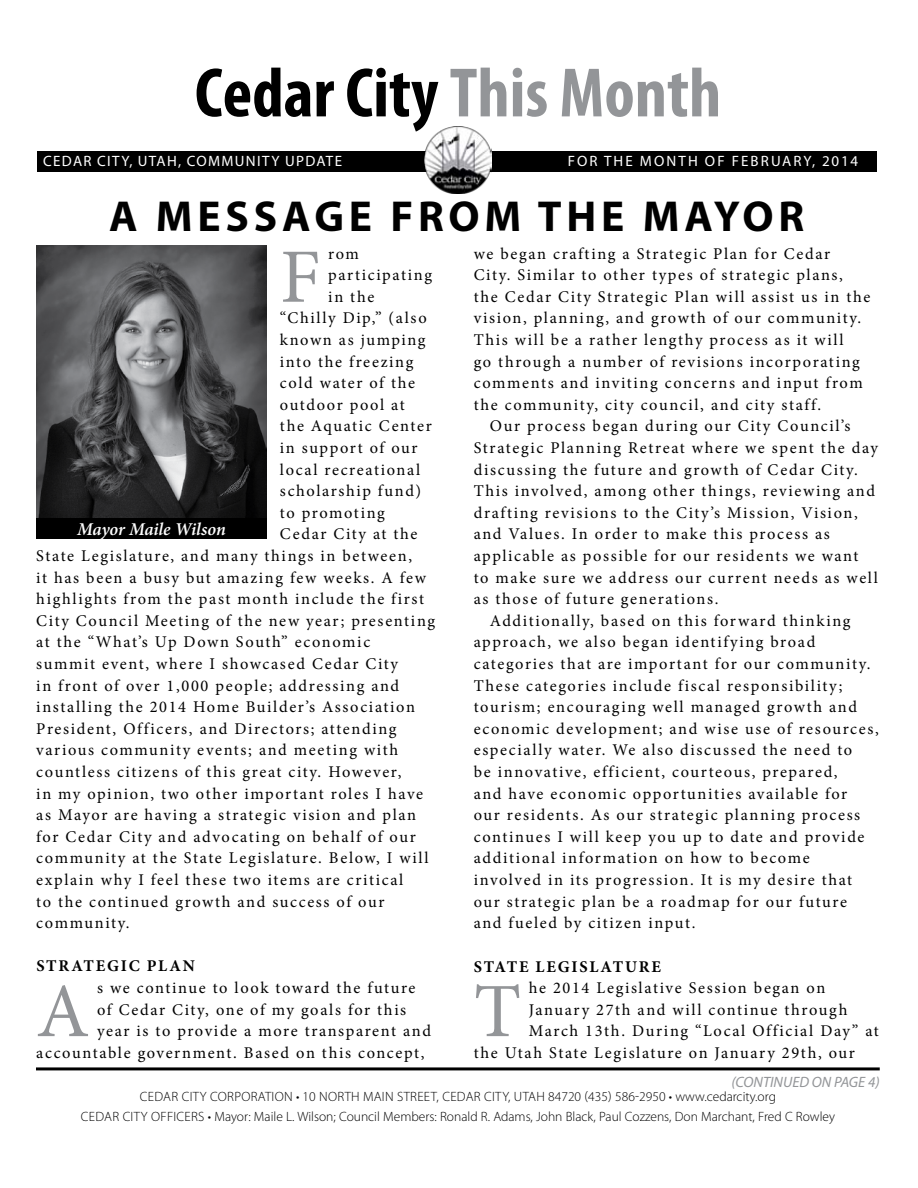
<style>
.page{position:relative;width:918px;height:1188px;background:#fff}
.page>*{position:absolute;margin:0;border:0;box-sizing:border-box;transform-origin:0 0}
.t1{font:76.8px "Minion Pro";color:#939598}
.t2{font:700 condensed 70.5px "Myriad Pro";color:#000}
.t3{font:700 43.5px "Myriad Pro";letter-spacing:.11em;color:#000}
.t4{font:italic 600 18px "Minion Pro";letter-spacing:-.005em;color:#fff}
.t5{font:16.35px/21.6px "Minion Pro";letter-spacing:.1em;color:#000}
.t6{font:700 16.35px "Minion Pro";letter-spacing:.11em;color:#000}
.t7{font:15px "Myriad Pro";letter-spacing:.1em;color:#fff}
.t8{font:15px "Myriad Pro";letter-spacing:.14em;color:#fff}
.t9{font:italic 15px "Myriad Pro";color:#939598}
.t10{font:300 13.5px/19.5px "Myriad Pro";color:#000}
.t11{font:300 13.5px "Myriad Pro";letter-spacing:.02em;color:#000}
.s1{color:#939598}
</style>
<div class="page">
<div style="left:38px;top:152px;width:839px;height:20px;background:#000"></div>
<hr style="left:36px;top:1067px;width:844px;height:3px;background:#000">
<img style="left:36px;top:245px;width:230px;height:274px">
<div style="left:36px;top:519px;width:231px;height:20px;background:#000"></div>
<img style="left:424px;top:126px;width:68px;height:68px">
<h2 class="t2" style="left:195px;top:49px;width:528px">Cedar City <span class="s1">This Month</span></h2>
<p class="t7" style="left:43px;top:153px;width:300px">CEDAR CITY, UTAH, COMMUNITY UPDATE</p>
<p class="t8" style="left:568px;top:153px;width:292px">FOR THE MONTH OF FEBRUARy, 2014</p>
<h3 class="t3" style="left:109px;top:192px;width:697px">A MESSAGE FROM THE MAYOR</h3>
<h1 class="t1" style="left:280px;top:226px;width:42px">F</h1>
<p class="t5" style="left:328px;top:243px;width:32px">rom</p>
<p class="t5" style="left:328px;top:264px;width:105px">participating</p>
<p class="t5" style="left:328px;top:286px;width:47px">in the</p>
<p class="t5" style="left:280px;top:307px;width:148px">“Chilly Dip,” (also</p>
<p class="t5" style="left:280px;top:329px;width:147px">known as jumping</p>
<p class="t5" style="left:280px;top:351px;width:135px">into the freezing</p>
<p class="t5" style="left:280px;top:372px;width:137px">cold water of the</p>
<p class="t5" style="left:280px;top:394px;width:126px">outdoor pool at</p>
<p class="t5" style="left:280px;top:415px;width:153px">the Aquatic Center</p>
<p class="t5" style="left:280px;top:437px;width:139px">in support of our</p>
<p class="t5" style="left:280px;top:459px;width:142px">local recreational</p>
<p class="t5" style="left:280px;top:480px;width:143px">scholarship fund)</p>
<p class="t5" style="left:280px;top:502px;width:106px">to promoting</p>
<p class="t5" style="left:280px;top:523px;width:139px">Cedar City at the</p>
<p class="t5" style="left:36px;top:545px;width:377px">State Legislature, and many things in between,</p>
<p class="t5" style="left:36px;top:567px;width:391px">it has been a busy but amazing few weeks. A few</p>
<p class="t5" style="left:36px;top:588px;width:389px">highlights from the past month include the first</p>
<p class="t5" style="left:36px;top:610px;width:400px">City Council Meeting of the new year; presenting</p>
<p class="t5" style="left:36px;top:631px;width:335px">at the “What’s Up Down South” economic</p>
<p class="t5" style="left:36px;top:653px;width:363px">summit event, where I showcased Cedar City</p>
<p class="t5" style="left:36px;top:675px;width:364px">in front of over 1,000 people; addressing and</p>
<p class="t5" style="left:36px;top:696px;width:380px">installing the 2014 Home Builder’s Association</p>
<p class="t5" style="left:36px;top:718px;width:362px">President, Officers, and Directors; attending</p>
<p class="t5" style="left:36px;top:740px;width:363px">various community events; and meeting with</p>
<p class="t5" style="left:36px;top:761px;width:367px">countless citizens of this great city. However,</p>
<p class="t5" style="left:36px;top:783px;width:388px">in my opinion, two other important roles I have</p>
<p class="t5" style="left:36px;top:804px;width:381px">as Mayor are having a strategic vision and plan</p>
<p class="t5" style="left:36px;top:826px;width:381px">for Cedar City and advocating on behalf of our</p>
<p class="t5" style="left:36px;top:848px;width:394px">community at the State Legislature. Below, I will</p>
<p class="t5" style="left:36px;top:869px;width:369px">explain why I feel these two items are critical</p>
<p class="t5" style="left:36px;top:891px;width:350px">to the continued growth and success of our</p>
<p class="t5" style="left:36px;top:912px;width:95px">community.</p>
<p class="t6" style="left:36px;top:955px;width:160px">STRATEGIC PLAN</p>
<h1 class="t1" style="left:36px;top:960px;width:55px">A</h1>
<p class="t5" style="left:97px;top:977px;width:320px">s we continue to look toward the future</p>
<p class="t4" style="left:77px;top:517px;width:150px">Mayor Maile Wilson</p>
<p class="t5" style="left:97px;top:999px;width:311px">of Cedar City, one of my goals for this</p>
<p class="t5" style="left:97px;top:1020px;width:335px">year is to provide a more transparent and</p>
<p class="t5" style="left:36px;top:1042px;width:390px">accountable government. Based on this concept,</p>
<p class="t5" style="left:474px;top:243px;width:398px">we began crafting a Strategic Plan for Cedar City. Similar to other types of strategic plans, the Cedar City Strategic Plan will assist us in the vision, planning, and growth of our community.<br>This will be a rather lengthy process as it will<br>go through a number of revisions incorporating comments and inviting concerns and input from the community, city council, and city staff.</p>
<p class="t5" style="left:490px;top:415px;width:362px">Our process began during our City Council’s</p>
<p class="t5" style="left:474px;top:437px;width:406px">Strategic Planning Retreat where we spent the day</p>
<p class="t5" style="left:474px;top:459px;width:386px">discussing the future and growth of Cedar City.</p>
<p class="t5" style="left:474px;top:480px;width:403px">This involved, among other things, reviewing and</p>
<p class="t5" style="left:474px;top:502px;width:386px">drafting revisions to the City’s Mission, Vision,</p>
<p class="t5" style="left:474px;top:523px;width:358px">and Values. In order to make this process as</p>
<p class="t5" style="left:474px;top:545px;width:386px">applicable as possible for our residents we want</p>
<p class="t5" style="left:474px;top:567px;width:406px">to make sure we address our current needs as well</p>
<p class="t5" style="left:474px;top:588px;width:246px">as those of future generations.</p>
<p class="t5" style="left:490px;top:610px;width:362px">Additionally, based on this forward thinking</p>
<p class="t5" style="left:474px;top:631px;width:343px">approach, we also began identifying broad</p>
<p class="t5" style="left:474px;top:653px;width:398px">categories that are important for our community.</p>
<p class="t5" style="left:474px;top:675px;width:370px">These categories include fiscal responsibility;</p>
<p class="t5" style="left:474px;top:696px;width:385px">tourism; encouraging well managed growth and</p>
<p class="t5" style="left:474px;top:718px;width:407px">economic development; and wise use of resources,</p>
<p class="t5" style="left:474px;top:740px;width:380px">especially water. We also discussed the need to</p>
<p class="t5" style="left:474px;top:761px;width:365px">be innovative, efficient, courteous, prepared,</p>
<p class="t5" style="left:474px;top:783px;width:375px">and have economic opportunities available for</p>
<p class="t5" style="left:474px;top:804px;width:388px">our residents. As our strategic planning process</p>
<p class="t5" style="left:474px;top:826px;width:392px">continues I will keep you up to date and provide</p>
<p class="t5" style="left:474px;top:848px;width:337px">additional information on how to become</p>
<p class="t5" style="left:474px;top:869px;width:380px">involved in its progression. It is my desire that</p>
<p class="t5" style="left:474px;top:891px;width:375px">our strategic plan be a roadmap for our future</p>
<p class="t5" style="left:474px;top:912px;width:223px">and fueled by citizen input.</p>
<p class="t6" style="left:474px;top:955px;width:189px">STATE LEGISLATURE</p>
<h1 class="t1" style="left:474px;top:960px;width:49px">T</h1>
<p class="t5" style="left:529px;top:977px;width:298px">he 2014 Legislative Session began on</p>
<p class="t5" style="left:529px;top:999px;width:320px">January 27th and will continue through</p>
<p class="t5" style="left:529px;top:1020px;width:352px">March 13th. During “Local Official Day” at</p>
<p class="t5" style="left:474px;top:1042px;width:383px">the Utah State Legislature on January 29th, our</p>
<p class="t9" style="left:731px;top:1074px;width:150px">(CONTINUED ON PAGE 4)</p>
<p class="t10" style="left:81px;top:1087px;width:756px;text-indent:467px">84720 (435) 586-2950 • www.cedarcity.org<br>CEDAR CITY OFFICERS • Mayor: Maile L. Wilson; Council Members: Ronald R. Adams, John Black, Paul Cozzens, Don Marchant, Fred C Rowley</p>
<p class="t11" style="left:140px;top:1089px;width:242px">CEDAR CITY CORPORATION • 10 NORTH main</p>
<p class="t10" style="left:397px;top:1087px;width:15px">street</p>
<p class="t10" style="left:437px;top:1087px;width:15px">, cedar</p>
<p class="t10" style="left:484px;top:1087px;width:8px">city</p>
<p class="t10" style="left:508px;top:1087px;width:23px">, utah</p>
</div>
